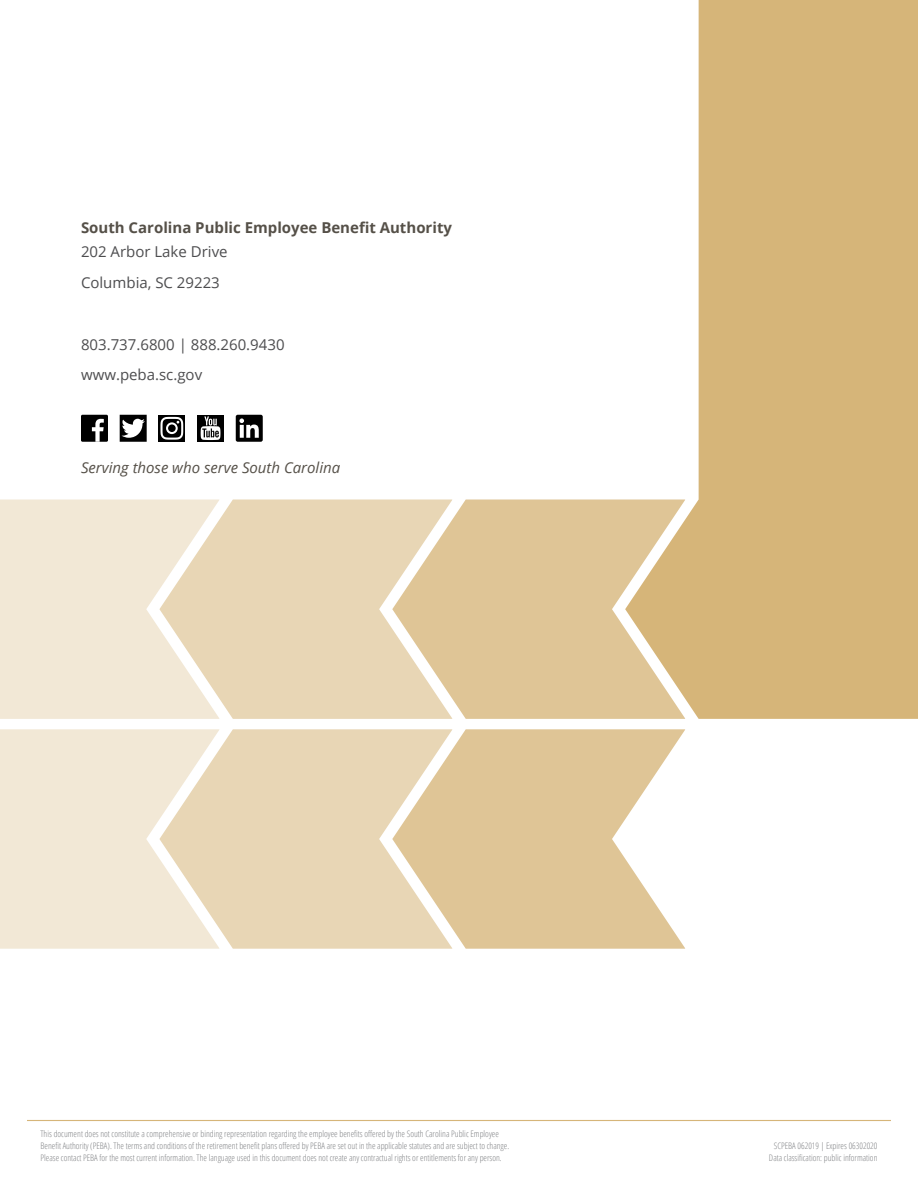
<style>
.page{position:relative;width:918px;height:1188px;background:#fff}
.page>*{position:absolute;margin:0;border:0;box-sizing:border-box;transform-origin:0 0}
.t1{font:15px/30.8px "Open Sans";color:#4d4d4f}
.t2{font:700 15px "Open Sans";color:#555048}
.t3{font:italic 15px "Open Sans";color:#555048}
.t4{font:300 condensed 9px/12px "Open Sans";color:#808285}
</style>
<div class="page">
<div style="left:452px;top:500px;width:173px;height:219px;background:#dfc596"></div>
<svg style="left:219px;top:500px;width:233px;height:219px;background:#e8d6b6"></svg>
<svg style="left:452px;top:729px;width:233px;height:220px;fill:#dfc596"></svg>
<svg style="left:219px;top:729px;width:233px;height:220px;background:#e8d6b6"></svg>
<svg style="left:0;top:500px;width:219px;height:219px;background:#f1e7d4"></svg>
<svg style="left:0;top:729px;width:219px;height:220px;background:#f1e7d4"></svg>
<svg style="left:625px;top:0;width:293px;height:719px;fill:#d6b579"></svg>
<hr style="left:27px;top:1120px;width:864px;height:1px;background:#d6b579">
<div style="left:81px;top:415px;width:27px;height:27px;background:#000"></div>
<svg style="left:92px;top:419px;width:12px;height:23px"></svg>
<svg style="left:120px;top:415px;width:27px;height:27px"></svg>
<svg style="left:158px;top:415px;width:27px;height:27px"></svg>
<svg style="left:160px;top:417px;width:23px;height:23px"></svg>
<div style="left:197px;top:415px;width:27px;height:27px;background:#000"></div>
<svg style="left:201px;top:416px;width:19px;height:24px"></svg>
<svg style="left:236px;top:415px;width:27px;height:27px"></svg>
<h1 class="t2" style="left:81px;top:217px;width:373px">South Carolina Public Employee Benefit Authority</h1>
<h1 class="t1" style="left:81px;top:236px;width:148px">202 Arbor Lake Drive<br>Columbia, SC 29223</h1>
<h1 class="t1" style="left:81px;top:328px;width:205px">803.737.6800 | 888.260.9430 www.peba.sc.gov</h1>
<h1 class="t3" style="left:81px;top:457px;width:261px">Serving those who serve South Carolina</h1>
<p class="t4" style="left:40px;top:1127px;width:470px">This document does not constitute a comprehensive or binding representation regarding the employee benefits offered by the South Carolina Public Employee<br>Benefit Authority (PEBA). The terms and conditions of the retirement benefit plans offered by PEBA are set out in the applicable statutes and are subject to change.<br>Please contact PEBA for the most current information. The language used in this document does not create any contractual rights or entitlements for any person.</p>
<p class="t4" style="left:769px;top:1139px;width:110px;text-align:center">SCPEBA 062019 | Expires 06302020<br>Data classification: public information</p>
</div>
